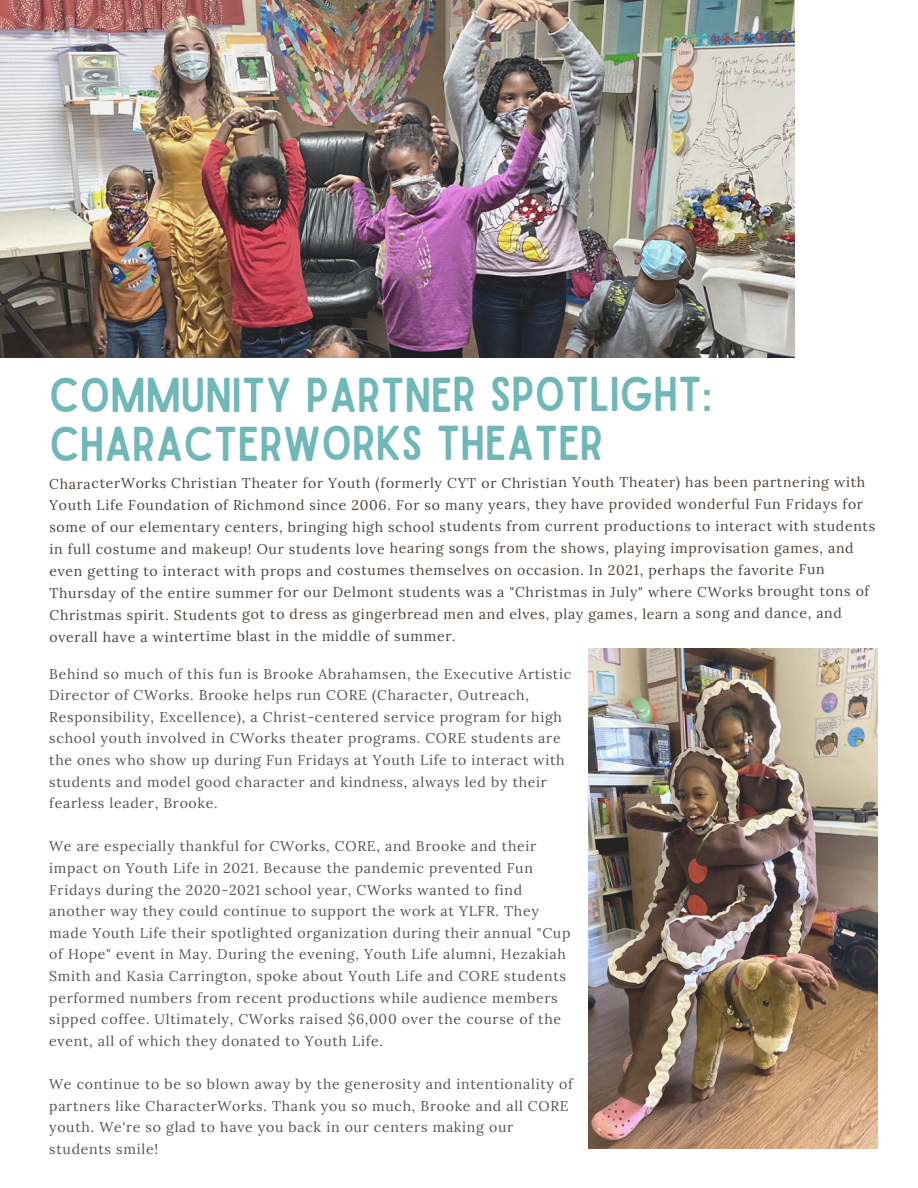
<style>
.page{position:relative;width:918px;height:1188px;background:#fff}
.page>*{position:absolute;margin:0;border:0;box-sizing:border-box;transform-origin:0 0}
.t1{font:46.8px/48.9px "Sailors";color:#6fb7b8}
.t2{font:14.1px/21.6px "Lora";letter-spacing:.05em;color:#545454}
.t3{font:14.1px/21.9px "Lora";letter-spacing:.045em;color:#4b433d}
</style>
<div class="page">
<img style="left:0;top:0;width:795px;height:357px">
<img style="left:588px;top:648px;width:289px;height:501px">
<h1 class="t1" style="left:49px;top:372px;width:664px">COMMUNITY PARTNER SPOTLIGHT:<br>CHARACTERWORKS THEATER</h1>
<p class="t3" style="left:49px;top:472px;width:828px">CharacterWorks Christian Theater for Youth (formerly CYT or Christian Youth Theater) has been partnering with Youth Life Foundation of Richmond since 2006. For so many years, they have provided wonderful Fun Fridays for some of our elementary centers, bringing high school students from current productions to interact with students in full costume and makeup! Our students love hearing songs from the shows, playing improvisation games, and even getting to interact with props and costumes themselves on occasion. In 2021, perhaps the favorite Fun Thursday of the entire summer for our Delmont students was a "Christmas in July" where CWorks brought tons of Christmas spirit. Students got to dress as gingerbread men and elves, play games, learn a song and dance, and overall have a wintertime blast in the middle of summer.</p>
<p class="t2" style="left:49px;top:663px;width:523px">Behind so much of this fun is Brooke Abrahamsen, the Executive Artistic Director of CWorks. Brooke helps run CORE (Character, Outreach, Responsibility, Excellence), a Christ-centered service program for high school youth involved in CWorks theater programs. CORE students are the ones who show up during Fun Fridays at Youth Life to interact with students and model good character and kindness, always led by their fearless leader, Brooke.</p>
<p class="t2" style="left:49px;top:835px;width:523px">We are especially thankful for CWorks, CORE, and Brooke and their impact on Youth Life in 2021. Because the pandemic prevented Fun Fridays during the 2020-2021 school year, CWorks wanted to find another way they could continue to support the work at YLFR. They made Youth Life their spotlighted organization during their annual "Cup of Hope" event in May. During the evening, Youth Life alumni, Hezakiah Smith and Kasia Carrington, spoke about Youth Life and CORE students performed numbers from recent productions while audience members sipped coffee. Ultimately, CWorks raised $6,000 over the course of the event, all of which they donated to Youth Life.</p>
<p class="t2" style="left:49px;top:1073px;width:525px">We continue to be so blown away by the generosity and intentionality of partners like CharacterWorks. Thank you so much, Brooke and all CORE youth. We're so glad to have you back in our centers making our students smile!</p>
</div>
